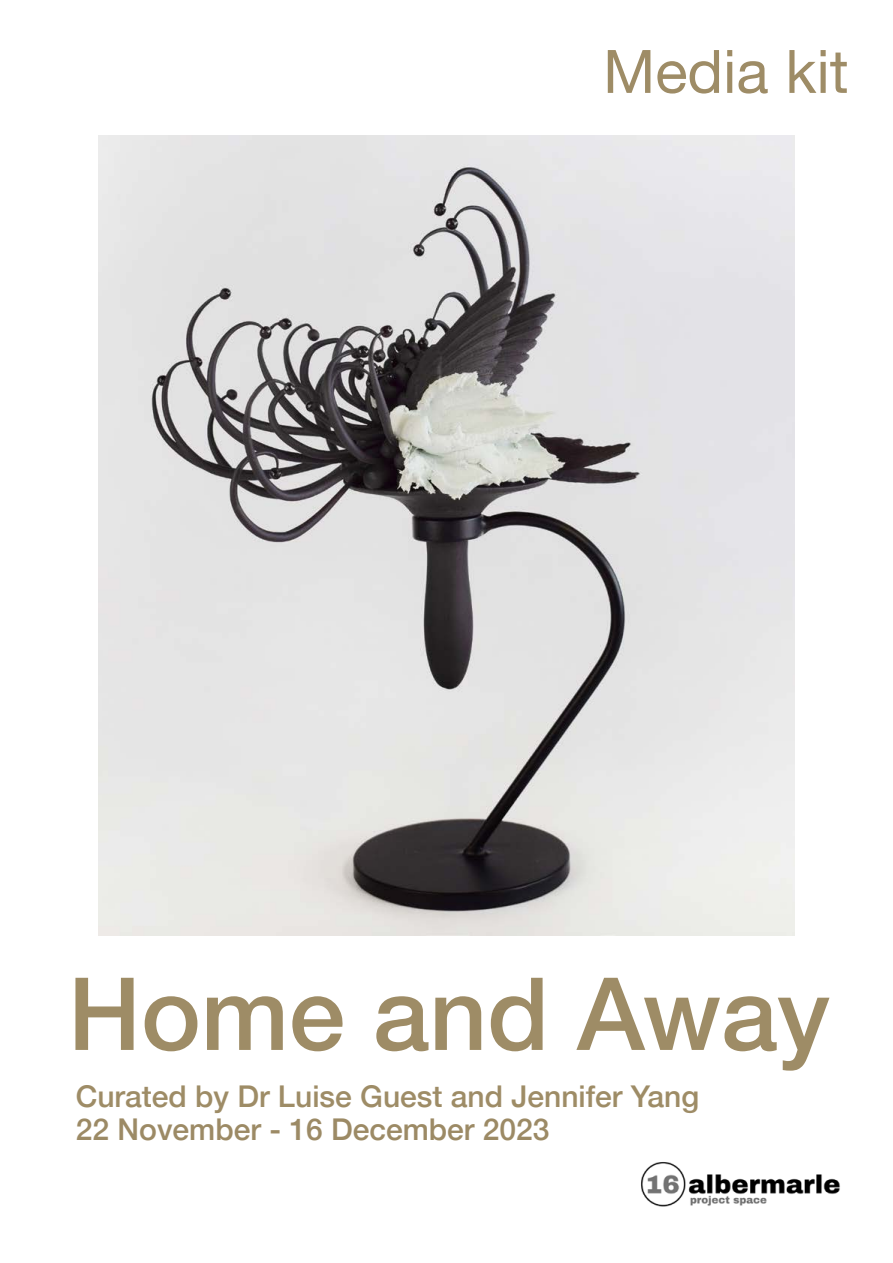
<style>
.page{position:relative;width:893px;height:1263px;background:#fff}
.page>*{position:absolute;margin:0;border:0;box-sizing:border-box;transform-origin:0 0}
.t1{font:500 101.1px "Helvetica Neue";color:#9e8c66}
.t2{font:60px "Helvetica Neue";color:#9e8c66}
.t3{font:500 30px "Helvetica Neue";color:#9e8c66}
.t4{font:500 30px "Helvetica Neue";color:#9c8a65}
</style>
<div class="page">
<img style="left:98px;top:136px;width:697px;height:800px">
<img style="left:641px;top:1162px;width:199px;height:45px">
<h2 class="t2" style="left:603px;top:28px;width:247px">Media kit</h2>
<h1 class="t1" style="left:68px;top:933px;width:763px">Home and Away</h1>
<p class="t3" style="left:76px;top:1072px;width:625px">Curated by Dr Luise Guest and Jennifer Yang</p>
<p class="t4" style="left:76px;top:1105px;width:475px">22 November - 16 December 2023</p>
</div>
